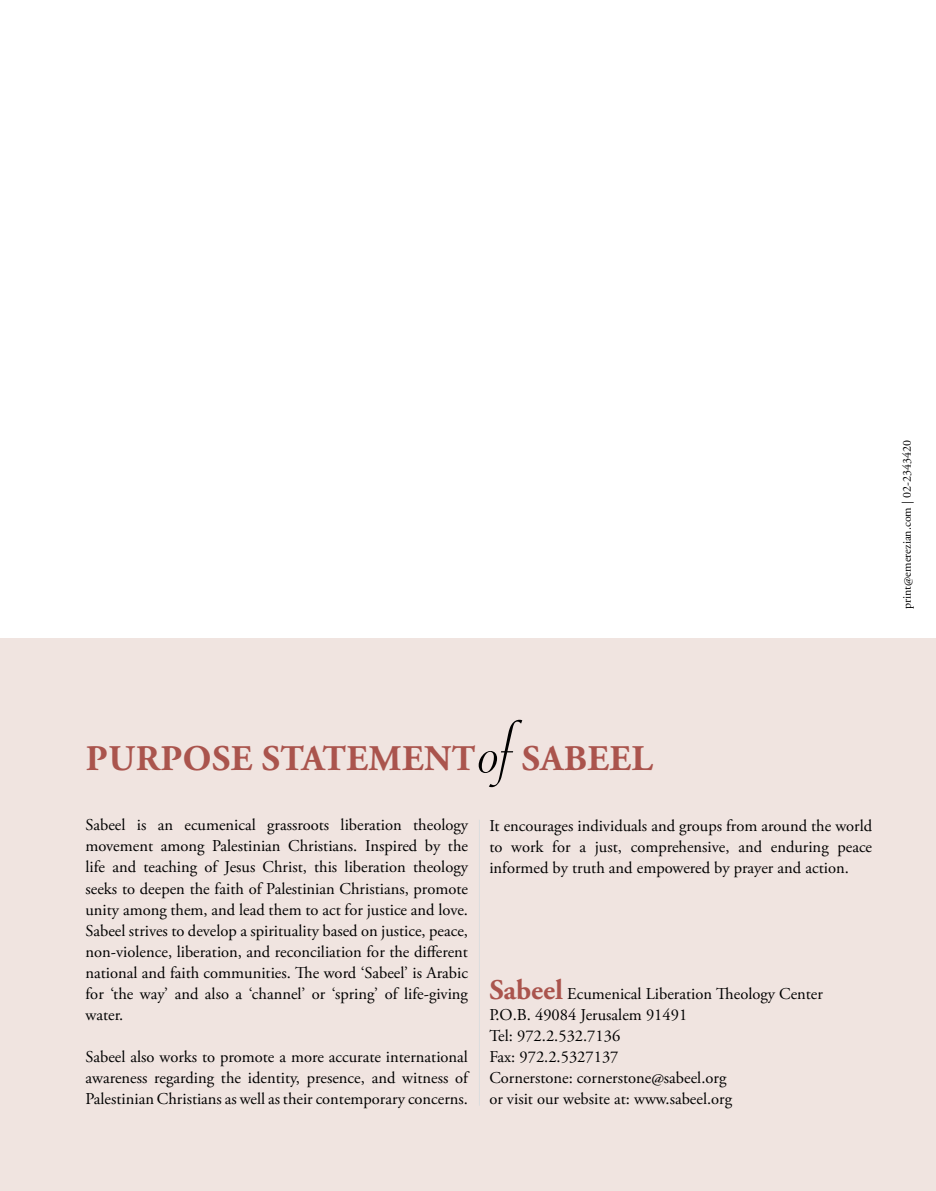
<style>
.page{position:relative;width:936px;height:1191px;background:#fff}
.page>*{position:absolute;margin:0;border:0;box-sizing:border-box;transform-origin:0 0}
.t1{font:700 36px "Adobe Garamond Pro";letter-spacing:.015em;color:#aa544d}
.t2{font:16.5px/21px "Adobe Garamond Pro";color:#000;text-align:justify}
.t3{font:12px "Adobe Garamond Pro";color:#000}
.s1{font-family:"Savoye Let Plain";font-weight:400;font-size:76.5px;color:#000}
.s2{font-weight:700;font-size:28.5px;color:#aa544d}
</style>
<div class="page">
<div style="left:0;top:638px;width:935px;height:553px;background:#f0e4e0"></div>
<hr style="left:479px;top:819px;width:1px;height:286px;background:#dcddde">
<p class="t3" style="left:899px;top:609px;width:170px;rotate:-90deg">print@emerezian.com | 02-2343420</p>
<h1 class="t1" style="left:346px;top:738px;width:297px">EMENT <span class="s1">of</span> SABEEL</h1>
<p class="t2" style="left:85px;top:815px;width:384px">Sabeel is an ecumenical grassroots liberation theology movement among Palestinian Christians. Inspired by the life and teaching of Jesus Christ, this liberation theology seeks to deepen the faith of Palestinian Christians, promote unity among them, and lead them to act for justice and love.<br>Sabeel strives to develop a spirituality based on justice, peace, non-violence, liberation, and reconciliation for the different national and faith communities. The word ‘Sabeel’ is Arabic for ‘the way’ and also a ‘channel’ or ‘spring’ of life-giving water.</p>
<p class="t2" style="left:85px;top:1046px;width:386px">Sabeel also works to promote a more accurate international awareness regarding the identity, presence, and witness of Palestinian Christians as well as their contemporary concerns.</p>
<h1 class="t1" style="left:86px;top:737px;width:76px">PURPO</h1>
<h1 class="t1" style="left:212px;top:737px;width:72px">SE STAT</h1>
<p class="t2" style="left:489px;top:815px;width:384px">It encourages individuals and groups from around the world to work for a just, comprehensive, and enduring peace informed by truth and empowered by prayer and action.</p>
<p class="t2" style="left:489px;top:983px;width:335px;text-align:left"><span class="s2">SABEEL</span> Ecumenical Liberation Theology Center P.O.B. 49084 Jerusalem 91491<br>Tel: 972.2.532.7136<br>Fax: 972.2.5327137<br>Cornerstone: cornerstone@sabeel.org<br>or visit our website at: www.sabeel.org</p>
</div>
